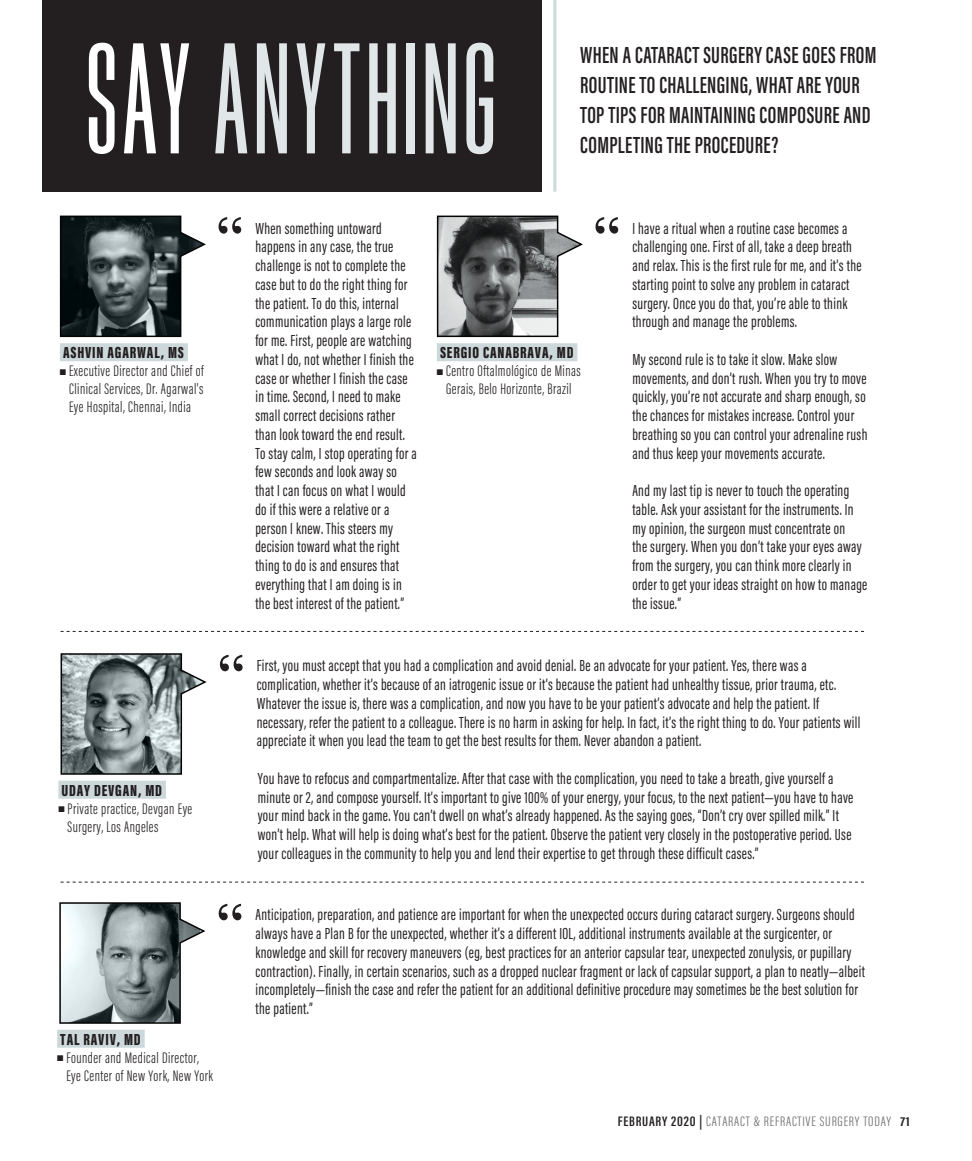
<style>
.page{position:relative;width:972px;height:1161px;background:#fff}
.page>*{position:absolute;margin:0;border:0;box-sizing:border-box;transform-origin:0 0}
.body{font:165px "Bee Three";letter-spacing:.025em;color:#e1e7e9}
.say_anything_deck{font:600 24px/30px "Acumin Pro Extra Cond";letter-spacing:.015em;color:#231f20;scale:.95 1}
.quotes{font:16.5px/18.8px "Acumin Pro Extra Cond";letter-spacing:.02em;color:#231f20}
.author_name{font:900 16.5px "Acumin Pro Extra Cond";letter-spacing:.05em;color:#231f20}
.bio_info{font:300 15.75px/18px "Acumin Pro Extra Cond";letter-spacing:.03em;color:#231f20}
.t1{font:300 14.1px "Acumin Pro Extra Cond";letter-spacing:.05em;color:#6c6d70;scale:1.11 1}
.s1{color:#fff}
.s2{font-weight:600;color:#231f20}
.s3{font-weight:700;font-size:13.35px;color:#231f20}
</style>
<div class="page">
<div style="left:43px;top:0;width:499px;height:192px;background:#231f20"></div>
<hr style="left:553px;top:0;width:3px;height:192px;background:#cdd8db">
<svg style="left:219px;top:904px;width:22px;height:16px"></svg>
<svg style="left:59px;top:902px;width:147px;height:122px"></svg>
<div style="left:57px;top:1030px;width:88px;height:18px;background:#cdd8db"></div>
<svg style="left:219px;top:217px;width:22px;height:17px"></svg>
<svg style="left:59px;top:215px;width:147px;height:123px;background:#596163"></svg>
<div style="left:60px;top:343px;width:128px;height:18px;background:#cdd8db"></div>
<svg style="left:61px;top:631px;width:803px;height:1px"></svg>
<svg style="left:596px;top:217px;width:22px;height:17px"></svg>
<svg style="left:436px;top:215px;width:147px;height:123px"></svg>
<div style="left:437px;top:343px;width:140px;height:18px;background:#cdd8db"></div>
<svg style="left:220px;top:655px;width:23px;height:16px"></svg>
<svg style="left:60px;top:653px;width:147px;height:122px"></svg>
<div style="left:58px;top:781px;width:108px;height:18px;background:#cdd8db"></div>
<svg style="left:61px;top:882px;width:803px;height:1px"></svg>
<p class="body" style="left:85px;top:11px;width:413px"><span class="s1">SAY</span> ANYTHING</p>
<p class="say_anything_deck" style="left:580px;top:40px;width:314px">WHEN A CATARACT SURGERY CASE GOES FROM ROUTINE TO CHALLENGING, WHAT ARE YOUR TOP TIPS FOR MAINTAINING COMPOSURE AND COMPLETING THE PROCEDURE?</p>
<p class="author_name" style="left:63px;top:343px;width:122px">ASHVIN AGARWAL, MS</p>
<p class="bio_info" style="left:60px;top:362px;width:145px;text-align:center">■ Executive Director and Chief of<br>Clinical Services, Dr. Agarwal’s<br>Eye Hospital, Chennai, India</p>
<p class="author_name" style="left:62px;top:780px;width:102px">UDAY DEVGAN, MD</p>
<p class="bio_info" style="left:68px;top:799px;width:126px;text-indent:-9px">■ Private practice, Devgan Eye<br>Surgery, Los Angeles</p>
<p class="author_name" style="left:60px;top:1029px;width:82px">TAL RAVIV, MD</p>
<p class="bio_info" style="left:66px;top:1048px;width:148px;text-indent:-9px">■ Founder and Medical Director,<br>Eye Center of New York, New York</p>
<p class="quotes" style="left:255px;top:219px;width:163px">When something untoward happens in any case, the true challenge is not to complete the case but to do the right thing for the patient. To do this, internal communication plays a large role for me. First, people are watching what I do, not whether I finish the case or whether I finish the case in time. Second, I need to make small correct decisions rather than look toward the end result.<br>To stay calm, I stop operating for a few seconds and look away so that I can focus on what I would do if this were a relative or a person I knew. This steers my decision toward what the right thing to do is and ensures that everything that I am doing is in the best interest of the patient.”</p>
<p class="author_name" style="left:440px;top:343px;width:135px">SERGIO CANABRAVA, MD</p>
<p class="bio_info" style="left:437px;top:362px;width:145px;text-align:center">■ Centro Oftalmológico de Minas<br>Gerais, Belo Horizonte, Brazil</p>
<p class="quotes" style="left:632px;top:219px;width:231px">I have a ritual when a routine case becomes a challenging one. First of all, take a deep breath and relax. This is the first rule for me, and it’s the starting point to solve any problem in cataract surgery. Once you do that, you’re able to think through and manage the problems.</p>
<p class="quotes" style="left:632px;top:350px;width:237px">My second rule is to take it slow. Make slow movements, and don’t rush. When you try to move quickly, you’re not accurate and sharp enough, so the chances for mistakes increase. Control your breathing so you can control your adrenaline rush and thus keep your movements accurate.</p>
<p class="quotes" style="left:632px;top:481px;width:237px">And my last tip is never to touch the operating table. Ask your assistant for the instruments. In my opinion, the surgeon must concentrate on<br>the surgery. When you don’t take your eyes away from the surgery, you can think more clearly in order to get your ideas straight on how to manage the issue.”</p>
<p class="quotes" style="left:257px;top:656px;width:605px">First, you must accept that you had a complication and avoid denial. Be an advocate for your patient. Yes, there was a complication, whether it’s because of an iatrogenic issue or it’s because the patient had unhealthy tissue, prior trauma, etc.<br>Whatever the issue is, there was a complication, and now you have to be your patient’s advocate and help the patient. If necessary, refer the patient to a colleague. There is no harm in asking for help. In fact, it’s the right thing to do. Your patients will appreciate it when you lead the team to get the best results for them. Never abandon a patient.</p>
<p class="quotes" style="left:258px;top:769px;width:597px">You have to refocus and compartmentalize. After that case with the complication, you need to take a breath, give yourself a minute or 2, and compose yourself. It’s important to give 100% of your energy, your focus, to the next patient—you have to have your mind back in the game. You can’t dwell on what’s already happened. As the saying goes, “Don’t cry over spilled milk.” It won’t help. What will help is doing what’s best for the patient. Observe the patient very closely in the postoperative period. Use your colleagues in the community to help you and lend their expertise to get through these difficult cases.”</p>
<p class="quotes" style="left:256px;top:905px;width:611px">Anticipation, preparation, and patience are important for when the unexpected occurs during cataract surgery. Surgeons should always have a Plan B for the unexpected, whether it’s a different IOL, additional instruments available at the surgicenter, or knowledge and skill for recovery maneuvers (eg, best practices for an anterior capsular tear, unexpected zonulysis, or pupillary contraction). Finally, in certain scenarios, such as a dropped nuclear fragment or lack of capsular support, a plan to neatly—albeit incompletely—finish the case and refer the patient for an additional definitive procedure may sometimes be the best solution for the patient.”</p>
<p class="t1" style="left:618px;top:1113px;width:265px"><span class="s2">FEBRUARY 2020 |</span> CATARACT &amp; REFRACTIVE SURGERY TODAY <span class="s3">71</span></p>
</div>
